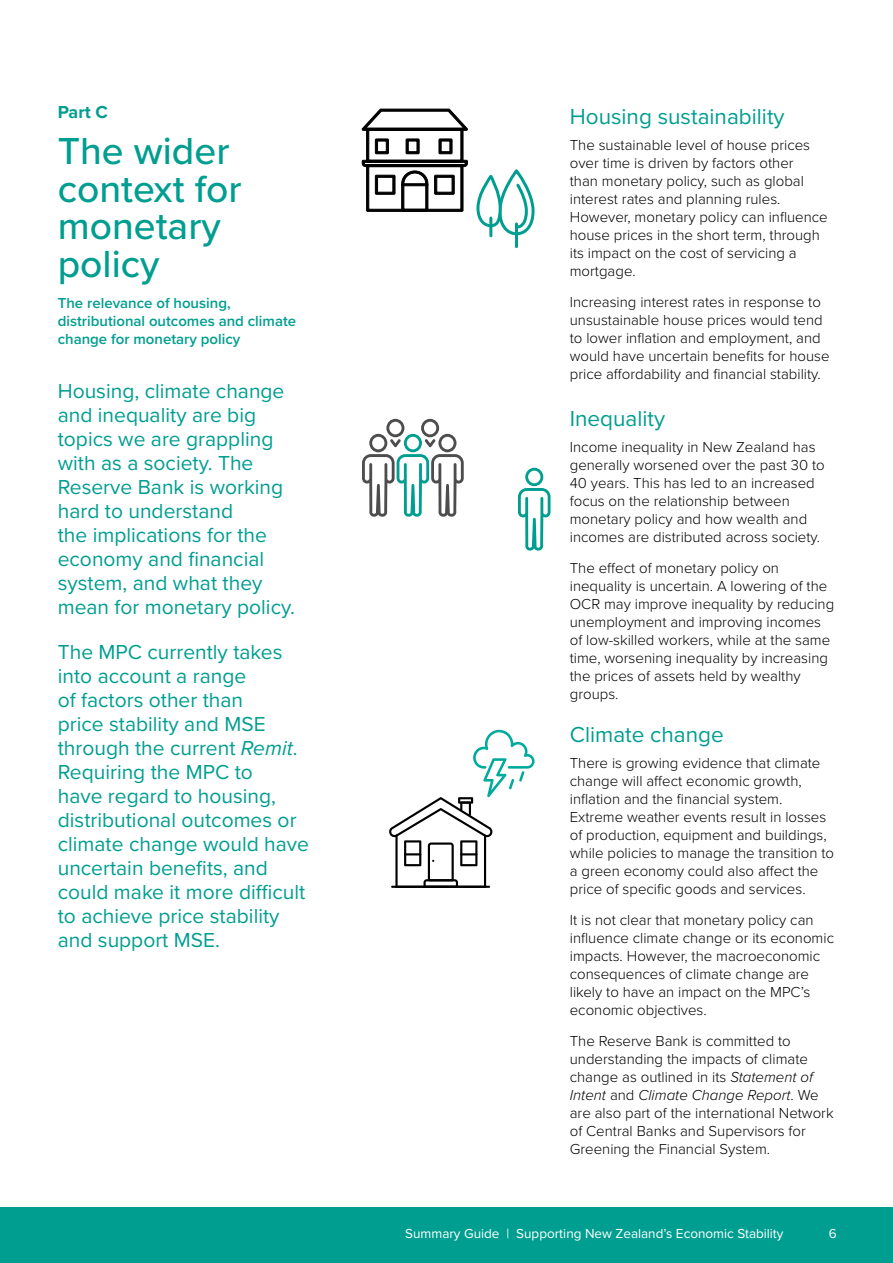
<style>
.page{position:relative;width:893px;height:1263px;background:#fff}
.page>*{position:absolute;margin:0;border:0;box-sizing:border-box;transform-origin:0 0}
.t1{font:500 39px/37.5px "Proxima Nova";color:#009e90}
.t2{font:22.5px "Proxima Nova";color:#009e90}
.t3{font:21px/24px "Proxima Nova";color:#009e90}
.t4{font:700 18px "Proxima Nova";color:#009e90}
.t5{font:300 15px/18px "Proxima Nova";color:#000}
.t6{font:600 15px/18px "Proxima Nova";color:#009e90}
.t7{font:13.5px "Proxima Nova";color:#fff}
.s1{font-style:italic}
</style>
<div class="page">
<div style="left:0;top:1208px;width:893px;height:55px;background:#009e90"></div>
<svg style="left:362px;top:109px;width:106px;height:103px"></svg>
<svg style="left:476px;top:171px;width:59px;height:78px"></svg>
<svg style="left:389px;top:730px;width:146px;height:158px"></svg>
<svg style="left:362px;top:419px;width:102px;height:98px"></svg>
<svg style="left:518px;top:468px;width:32px;height:83px"></svg>
<p class="t4" style="left:58px;top:99px;width:52px">Part C</p>
<h1 class="t1" style="left:58px;top:131px;width:186px">The wider context for monetary policy</h1>
<p class="t6" style="left:58px;top:293px;width:240px">The relevance of housing, distributional outcomes and climate change for monetary policy</p>
<h3 class="t3" style="left:58px;top:378px;width:239px">Housing, climate change and inequality are big topics we are grappling with as a society. The<br>Reserve Bank is working hard to understand<br>the implications for the economy and financial system, and what they mean for monetary policy.</h3>
<p class="t3" style="left:58px;top:639px;width:253px">The MPC currently takes into account a range<br>of factors other than<br>price stability and MSE through the current <span class="s1">Remit</span>.<br>Requiring the MPC to<br>have regard to housing, distributional outcomes or climate change would have uncertain benefits, and could make it more difficult to achieve price stability and support MSE.</p>
<h2 class="t2" style="left:570px;top:100px;width:216px">Housing sustainability</h2>
<p class="t5" style="left:570px;top:136px;width:259px">The sustainable level of house prices over time is driven by factors other<br>than monetary policy, such as global interest rates and planning rules.<br>However, monetary policy can influence house prices in the short term, through its impact on the cost of servicing a mortgage.</p>
<p class="t5" style="left:570px;top:292px;width:261px">Increasing interest rates in response to unsustainable house prices would tend to lower inflation and employment, and would have uncertain benefits for house price affordability and financial stability.</p>
<h2 class="t2" style="left:570px;top:402px;width:97px">Inequality</h2>
<p class="t5" style="left:570px;top:438px;width:256px">Income inequality in New Zealand has generally worsened over the past 30 to 40 years. This has led to an increased focus on the relationship between monetary policy and how wealth and incomes are distributed across society.</p>
<p class="t5" style="left:570px;top:558px;width:266px">The effect of monetary policy on inequality is uncertain. A lowering of the OCR may improve inequality by reducing unemployment and improving incomes of low-skilled workers, while at the same time, worsening inequality by increasing the prices of assets held by wealthy groups.</p>
<h2 class="t2" style="left:570px;top:717px;width:155px">Climate change</h2>
<p class="t5" style="left:570px;top:753px;width:266px">There is growing evidence that climate change will affect economic growth, inflation and the financial system.<br>Extreme weather events result in losses of production, equipment and buildings, while policies to manage the transition to a green economy could also affect the price of specific goods and services.</p>
<p class="t5" style="left:570px;top:910px;width:266px">It is not clear that monetary policy can influence climate change or its economic impacts. However, the macroeconomic consequences of climate change are likely to have an impact on the MPC’s economic objectives.</p>
<p class="t5" style="left:570px;top:1031px;width:265px">The Reserve Bank is committed to understanding the impacts of climate change as outlined in its <span class="s1">Statement of Intent</span> and <span class="s1">Climate Change Report</span>. We are also part of the international Network of Central Banks and Supervisors for Greening the Financial System.</p>
<p class="t7" style="left:405px;top:1223px;width:380px">Summary Guide | Supporting New Zealand’s Economic Stability</p>
<p class="t7" style="left:829px;top:1223px;width:9px">6</p>
</div>
